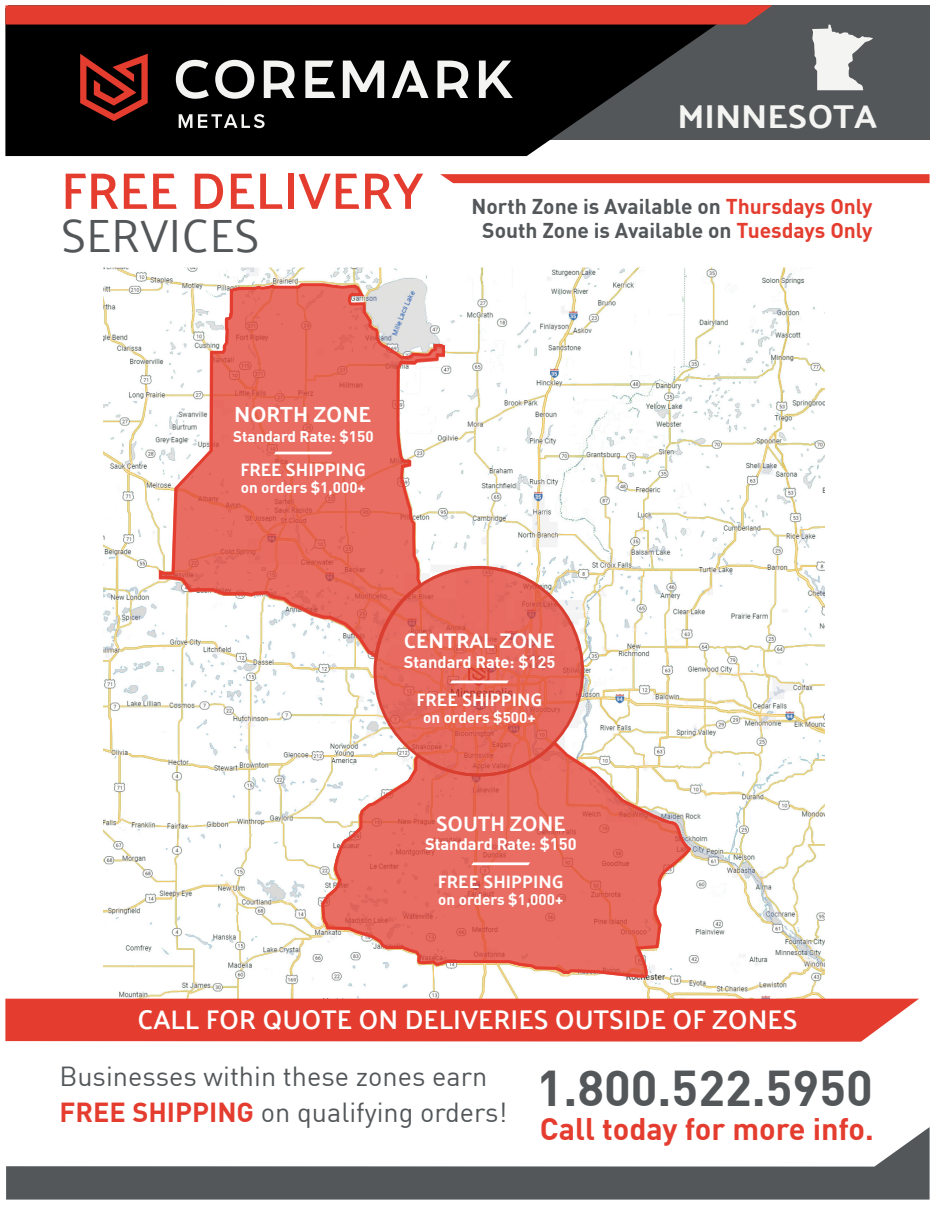
<style>
.page{position:relative;width:935px;height:1205px;background:#fff}
.page>*{position:absolute;margin:0;border:0;box-sizing:border-box;transform-origin:0 0}
.t1{font:600 51.75px "Palanquin";color:#e43d2f}
.t2{font:700 49.2px "DIN Pro";color:#535759}
.t3{font:46.5px "Palanquin";color:#545759}
.t4{font:700 33px "Palanquin";color:#f4f4f3;scale:1.07 1}
.t5{font:700 30.6px "DIN Pro";color:#e43d2f}
.t6{font:27px/35.8px "DIN Pro";color:#535759}
.t7{font:600 27px "Palanquin";color:#fff}
.t8{font:700 21.9px "Palanquin";color:#fff}
.t9{font:700 21px/24px "DIN Pro";color:#535759;text-align:center}
.t10{font:700 21px "Palanquin";color:#fff}
.t11{font:700 18px "Palanquin";color:#fff}
.t12{font:700 16.35px "DIN Pro";color:#fff}
.t13{font:700 15.15px "DIN Pro";color:#fff}
.s1{color:#e43d2f}
.s2{font-weight:700;color:#e43d2f}
</style>
<div class="page">
<div style="left:8px;top:5px;width:921px;height:134px;background:#535759"></div>
<svg style="left:5px;top:25px;width:734px;height:131px;fill:#000"></svg>
<svg style="left:5px;top:5px;width:767px;height:20px;background:#da3c2f"></svg>
<svg style="left:80px;top:54px;width:68px;height:67px;background:#601913"></svg>
<svg style="left:176px;top:60px;width:33px;height:39px"></svg>
<svg style="left:215px;top:60px;width:39px;height:39px;background:#6e6e6d"></svg>
<svg style="left:264px;top:61px;width:30px;height:37px"></svg>
<svg style="left:305px;top:61px;width:30px;height:37px"></svg>
<svg style="left:343px;top:61px;width:41px;height:37px;background:#878787"></svg>
<svg style="left:437px;top:61px;width:31px;height:37px"></svg>
<svg style="left:478px;top:61px;width:34px;height:37px"></svg>
<svg style="left:391px;top:61px;width:37px;height:37px"></svg>
<svg style="left:179px;top:114px;width:13px;height:14px"></svg>
<svg style="left:198px;top:114px;width:66px;height:14px"></svg>
<img style="left:103px;top:267px;width:721px;height:731px">
<svg style="left:375px;top:566px;width:207px;height:207px;background:#e46559"></svg>
<svg style="left:159px;top:283px;width:286px;height:375px;fill:#ea6d63"></svg>
<svg style="left:321px;top:740px;width:372px;height:237px;fill:#ea6d63"></svg>
<div style="left:5px;top:998px;width:913px;height:43px;background:#e43d2f"></div>
<svg style="left:6px;top:1127px;width:923px;height:72px"></svg>
<svg style="left:440px;top:174px;width:489px;height:9px;background:#e44235"></svg>
<svg style="left:812px;top:24px;width:60px;height:66px"></svg>
<svg style="left:274px;top:451px;width:58px;height:3px"></svg>
<svg style="left:450px;top:664px;width:58px;height:22px"></svg>
<svg style="left:471px;top:862px;width:59px;height:3px"></svg>
<h1 class="t1" style="left:61px;top:161px;width:364px">FREE DELIVERY</h1>
<h3 class="t3" style="left:61px;top:209px;width:200px">SERVICES</h3>
<h3 class="t4" style="left:677px;top:97px;width:188px">MINNESOTA</h3>
<p class="t9" style="left:471px;top:193px;width:402px">North Zone is Available on <span class="s1">Thursdays Only<br></span>South Zone is Available on <span class="s1">Tuesdays Only</span></p>
<p class="t8" style="left:234px;top:401px;width:139px">NORTH ZONE</p>
<p class="t13" style="left:233px;top:424px;width:142px">Standard Rate: $150</p>
<p class="t11" style="left:240px;top:459px;width:127px">FREE SHIPPING</p>
<p class="t13" style="left:241px;top:475px;width:127px">on orders $1,000+</p>
<p class="t10" style="left:404px;top:628px;width:153px">CENTRAL ZONE</p>
<p class="t12" style="left:404px;top:649px;width:153px">Standard Rate: $125</p>
<p class="t11" style="left:416px;top:689px;width:127px">FREE SHIPPING</p>
<p class="t13" style="left:423px;top:705px;width:114px">on orders $500+</p>
<p class="t10" style="left:436px;top:811px;width:131px">SOUTH ZONE</p>
<p class="t12" style="left:425px;top:831px;width:153px">Standard Rate: $150</p>
<p class="t11" style="left:438px;top:871px;width:127px">FREE SHIPPING</p>
<p class="t13" style="left:438px;top:887px;width:127px">on orders $1,000+</p>
<p class="t7" style="left:137px;top:1003px;width:661px">CALL FOR QUOTE ON DELIVERIES OUTSIDE OF ZONES</p>
<p class="t6" style="left:59px;top:1056px;width:449px">Businesses within these zones earn<br><span class="s2">FREE SHIPPING</span> on qualifying orders!</p>
<h2 class="t2" style="left:536px;top:1049px;width:337px">1.800.522.5950</h2>
<h3 class="t5" style="left:539px;top:1104px;width:335px">Call today for more info.</h3>
</div>
